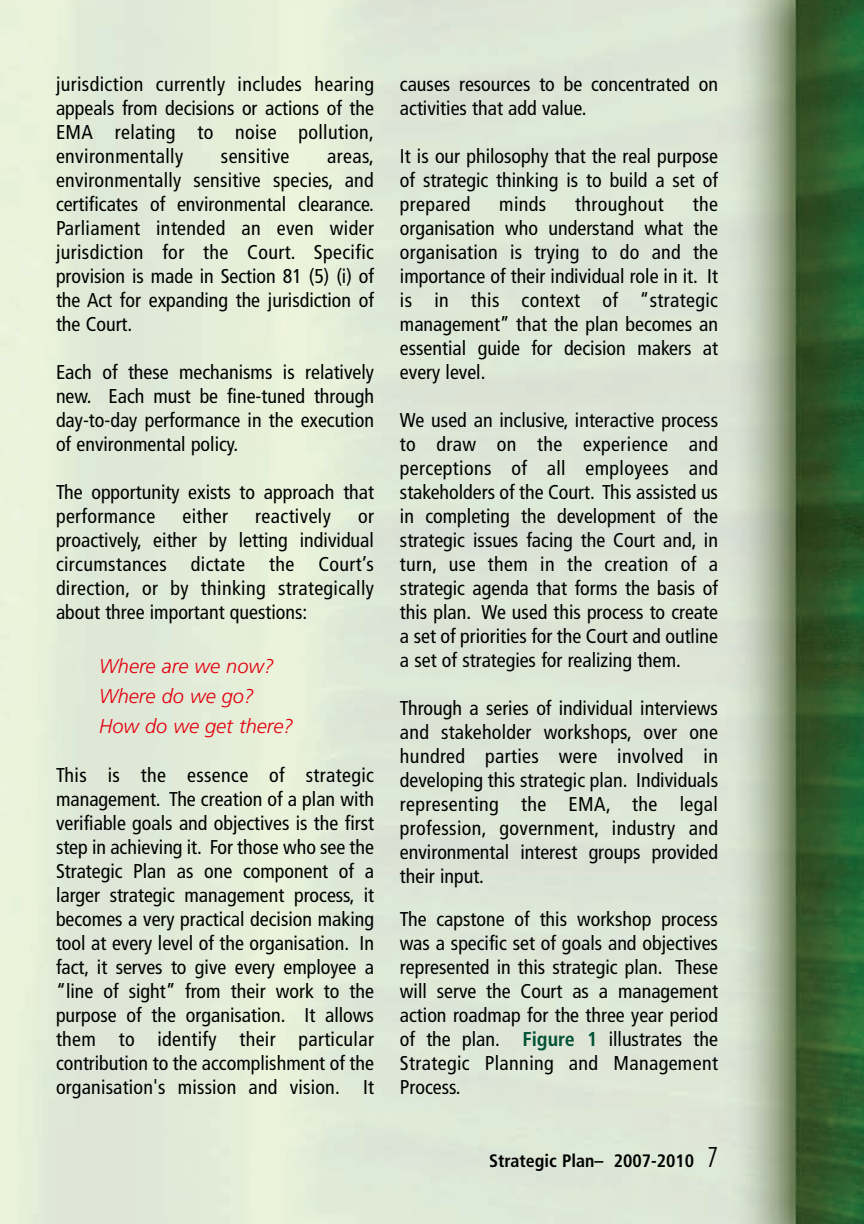
<style>
.page{position:relative;width:864px;height:1224px;background:#fff}
.page>*{position:absolute;margin:0;border:0;box-sizing:border-box;transform-origin:0 0}
.t1{font:condensed 20px/24px "Frutiger";color:#000;text-align:justify}
.t2{font:italic 300 20px/30px "Frutiger";color:#e3000e}
.t3{font:condensed 20px "Frutiger";letter-spacing:.02em;color:#000}
.t4{font:700 condensed 18px "Frutiger";color:#000}
.s1{font-weight:700;color:#005135}
.s2{font-family:"Futura BT";font-weight:300;font-size:28px}
</style>
<div class="page">
<img style="left:0;top:0;width:864px;height:1224px">
<p class="t1" style="left:56px;top:73px;width:320px">jurisdiction currently includes hearing appeals from decisions or actions of the EMA relating to noise pollution, environmentally</p>
<p class="t3" style="left:221px;top:148px;width:70px">sensitive</p>
<p class="t1" style="left:56px;top:145px;width:320px;text-indent:271px">areas, environmentally sensitive species, and certificates of environmental clearance.<br>Parliament intended an even wider jurisdiction for the Court. Specific provision is made in Section 81 (5) (i) of the Act for expanding the jurisdiction of the Court.</p>
<p class="t1" style="left:56px;top:361px;width:320px">Each of these mechanisms is relatively new. Each must be fine-tuned through day-to-day performance in the execution of environmental policy.</p>
<p class="t1" style="left:56px;top:481px;width:320px">The opportunity exists to approach that performance</p>
<p class="t1" style="left:183px;top:505px;width:47px">either</p>
<p class="t3" style="left:255px;top:508px;width:77px">reactively</p>
<p class="t1" style="left:56px;top:505px;width:320px;text-indent:302px">or proactively, either by letting individual circumstances dictate the Court’s direction, or by thinking strategically about three important questions:</p>
<p class="t2" style="left:99px;top:652px;width:196px">Where are we now?<br>Where do we go?<br>How do we get there?</p>
<p class="t1" style="left:56px;top:765px;width:320px">This is the essence of strategic management. The creation of a plan with verifiable goals and objectives is the first step in achieving it. For those who see the Strategic Plan as one component of a larger strategic management process, it becomes a very practical decision making tool at every level of the organisation. In fact, it serves to give every employee a “line of sight” from their work to the purpose of the organisation. It allows them to identify their particular contribution to the accomplishment of the organisation's mission and vision. It</p>
<p class="t1" style="left:400px;top:73px;width:320px">causes resources to be concentrated on activities that add value.</p>
<p class="t1" style="left:400px;top:145px;width:320px">It is our philosophy that the real purpose of strategic thinking is to build a set of prepared</p>
<p class="t1" style="left:400px;top:193px;width:320px;text-indent:293px">the organisation who understand what the organisation is trying to do and the importance of their individual role in it. It is in this context of “strategic management” that the plan becomes an essential guide for decision makers at every level.</p>
<p class="t1" style="left:400px;top:409px;width:320px">We used an inclusive, interactive process to draw on the experience and perceptions of all employees and stakeholders of the Court. This assisted us in completing the development of the strategic issues facing the Court and, in turn, use them in the creation of a strategic agenda that forms the basis of this plan. We used this process to create a set of priorities for the Court and outline a set of strategies for realizing them.</p>
<p class="t1" style="left:400px;top:697px;width:320px">Through a series of individual interviews and stakeholder workshops, over one hundred parties were involved in developing this strategic plan. Individuals representing the EMA, the legal profession, government, industry and environmental interest groups provided their input.</p>
<p class="t1" style="left:400px;top:909px;width:320px">The capstone of this workshop process was a specific set of goals and objectives represented in this strategic plan. These will serve the Court as a management action roadmap for the three year period of the plan. <span class="s1">Figure 1</span> illustrates the Strategic Planning and Management Process.</p>
<p class="t1" style="left:499px;top:193px;width:49px">minds</p>
<p class="t3" style="left:575px;top:196px;width:90px">throughout</p>
<p class="t4" style="left:489px;top:1154px;width:230px">Strategic Plan– 2007-2010 <span class="s2">7</span></p>
</div>
